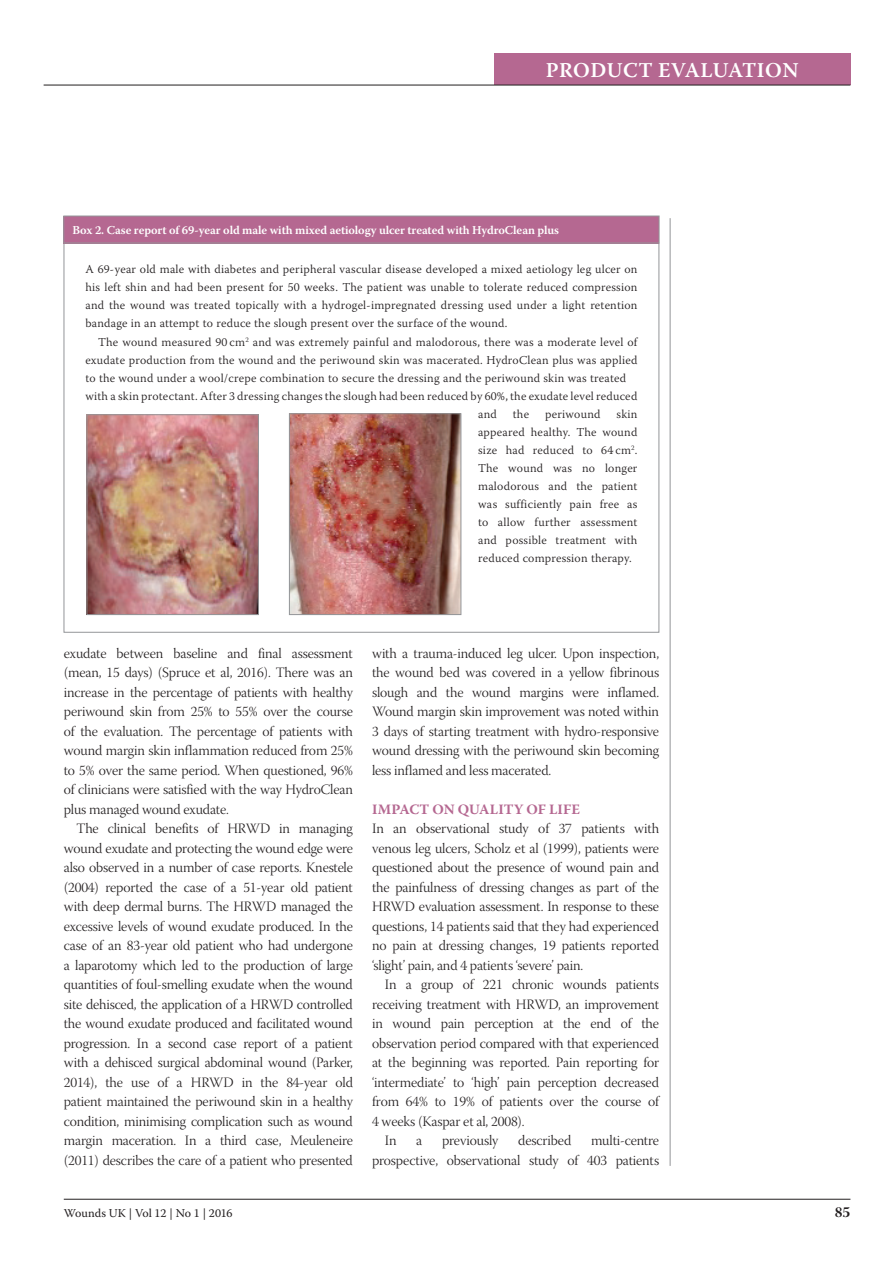
<style>
.page{position:relative;width:893px;height:1263px;background:#fff}
.page>*{position:absolute;margin:0;border:0;box-sizing:border-box;transform-origin:0 0}
.t1{font:600 21px "Warnock Pro";letter-spacing:.02em;color:#fff}
.t2{font:15px "Warnock Pro Bold Subh";color:#231f20}
.t3{font:14.25px/19.5px "Warnock Pro Light Subh";letter-spacing:-.01em;color:#231f20;text-align:justify}
.t4{font:700 14.25px "Warnock Pro";letter-spacing:.005em;color:#b56891}
.t5{font:300 12px/18px "Warnock Pro";letter-spacing:.02em;color:#231f20;text-align:justify}
.t6{font:600 12px "Warnock Pro";letter-spacing:-.01em;color:#fff}
.t7{font:12px "Warnock Pro";letter-spacing:-.005em;color:#231f20}
</style>
<div class="page">
<hr style="left:64px;top:1199px;width:786px;height:1px;background:#231f20">
<div style="left:494px;top:54px;width:356px;height:31px;background:#b56891"></div>
<hr style="left:44px;top:85px;width:806px;height:1px;background:#231f20">
<hr style="left:670px;top:218px;width:1px;height:948px;background:#939598">
<img style="left:89px;top:416px;width:168px;height:197px">
<div style="left:87px;top:414px;width:172px;height:201px;border:1px solid #939598"></div>
<img style="left:291px;top:415px;width:168px;height:198px">
<div style="left:289px;top:413px;width:172px;height:202px;border:1px solid #939598"></div>
<div style="left:64px;top:216px;width:595px;height:27px;background:#b56891"></div>
<div style="left:64px;top:216px;width:595px;height:27px;border:1px solid #939598"></div>
<h1 class="t1" style="left:546px;top:58px;width:254px">PRODUCT EVALUATION</h1>
<p class="t6" style="left:72px;top:222px;width:488px">Box 2. Case report of 69-year old male with mixed aetiology ulcer treated with HydroClean plus</p>
<p class="t5" style="left:85px;top:260px;width:554px">A 69-year old male with diabetes and peripheral vascular disease developed a mixed aetiology leg ulcer on his left shin and had been present for 50 weeks. The patient was unable to tolerate reduced compression and the wound was treated topically with a hydrogel-impregnated dressing used under a light retention bandage in an attempt to reduce the slough present over the surface of the wound.</p>
<p class="t5" style="left:98px;top:332px;width:541px">The wound measured 90 cm<sup>2</sup> and was extremely painful and malodorous, there was a moderate level of</p>
<p class="t5" style="left:85px;top:350px;width:554px">exudate production from the wound and the periwound skin was macerated. HydroClean plus was applied</p>
<p class="t5" style="left:85px;top:368px;width:542px">to the wound under a wool/crepe combination to secure the dressing and the periwound skin was treated</p>
<p class="t5" style="left:85px;top:386px;width:553px">with a skin protectant. After 3 dressing changes the slough had been reduced by 60%, the exudate level reduced</p>
<p class="t5" style="left:478px;top:404px;width:20px">and</p>
<p class="t5" style="left:513px;top:404px;width:18px">the</p>
<p class="t5" style="left:545px;top:404px;width:57px">periwound</p>
<p class="t5" style="left:478px;top:404px;width:161px;text-indent:138px">skin appeared healthy. The wound size had reduced to 64 cm<sup>2</sup>.<br>The wound was no longer malodorous and the patient was sufficiently pain free as to allow further assessment and possible treatment with reduced compression therapy.</p>
<p class="t3" style="left:64px;top:645px;width:291px">exudate between baseline and final assessment (mean, 15 days) (Spruce et al, 2016). There was an increase in the percentage of patients with healthy periwound skin from 25% to 55% over the course of the evaluation. The percentage of patients with wound margin skin inflammation reduced from 25% to 5% over the same period. When questioned, 96% of clinicians were satisfied with the way HydroClean plus managed wound exudate.</p>
<p class="t3" style="left:64px;top:820px;width:291px;text-indent:13px">The clinical benefits of HRWD in managing wound exudate and protecting the wound edge were also observed in a number of case reports. Knestele (2004) reported the case of a 51-year old patient with deep dermal burns. The HRWD managed the excessive levels of wound exudate produced. In the case of an 83-year old patient who had undergone a laparotomy which led to the production of large quantities of foul-smelling exudate when the wound site dehisced, the application of a HRWD controlled the wound exudate produced and facilitated wound progression. In a second case report of a patient with a dehisced surgical abdominal wound (Parker, 2014), the use of a HRWD in the 84-year old patient maintained the periwound skin in a healthy condition, minimising complication such as wound margin maceration. In a third case, Meuleneire (2011) describes the care of a patient who presented</p>
<p class="t3" style="left:372px;top:645px;width:289px">with a trauma-induced leg ulcer. Upon inspection, the wound bed was covered in a yellow fibrinous slough and the wound margins were inflamed.<br>Wound margin skin improvement was noted within 3 days of starting treatment with hydro-responsive wound dressing with the periwound skin becoming less inflamed and less macerated.</p>
<p class="t4" style="left:372px;top:800px;width:209px">IMPACT ON QUALITY OF LIFE</p>
<p class="t3" style="left:372px;top:820px;width:289px">In an observational study of 37 patients with venous leg ulcers, Scholz et al (1999), patients were questioned about the presence of wound pain and the painfulness of dressing changes as part of the HRWD evaluation assessment. In response to these questions, 14 patients said that they had experienced no pain at dressing changes, 19 patients reported ‘slight’ pain, and 4 patients ‘severe’ pain.</p>
<p class="t3" style="left:385px;top:976px;width:276px">In a group of 221 chronic wounds patients</p>
<p class="t3" style="left:372px;top:996px;width:288px">receiving treatment with HRWD, an improvement</p>
<p class="t3" style="left:372px;top:1015px;width:288px">in wound pain perception at the end of the</p>
<p class="t3" style="left:372px;top:1035px;width:288px">observation period compared with that experienced</p>
<p class="t3" style="left:372px;top:1054px;width:289px">at the beginning was reported. Pain reporting for</p>
<p class="t3" style="left:372px;top:1074px;width:289px">‘intermediate’ to ‘high’ pain perception decreased</p>
<p class="t3" style="left:372px;top:1093px;width:288px">from 64% to 19% of patients over the course of</p>
<p class="t3" style="left:372px;top:1113px;width:154px">4 weeks (Kaspar et al, 2008).</p>
<p class="t3" style="left:385px;top:1132px;width:13px">In</p>
<p class="t3" style="left:416px;top:1132px;width:8px">a</p>
<p class="t3" style="left:442px;top:1132px;width:58px">previously</p>
<p class="t3" style="left:518px;top:1132px;width:55px">described</p>
<p class="t3" style="left:372px;top:1132px;width:289px;text-align:right">multi-centre<br>prospective, observational study of 403 patients</p>
<p class="t7" style="left:64px;top:1205px;width:170px">Wounds UK | Vol 12 | No 1 | 2016</p>
<p class="t2" style="left:835px;top:1203px;width:17px">85</p>
</div>
